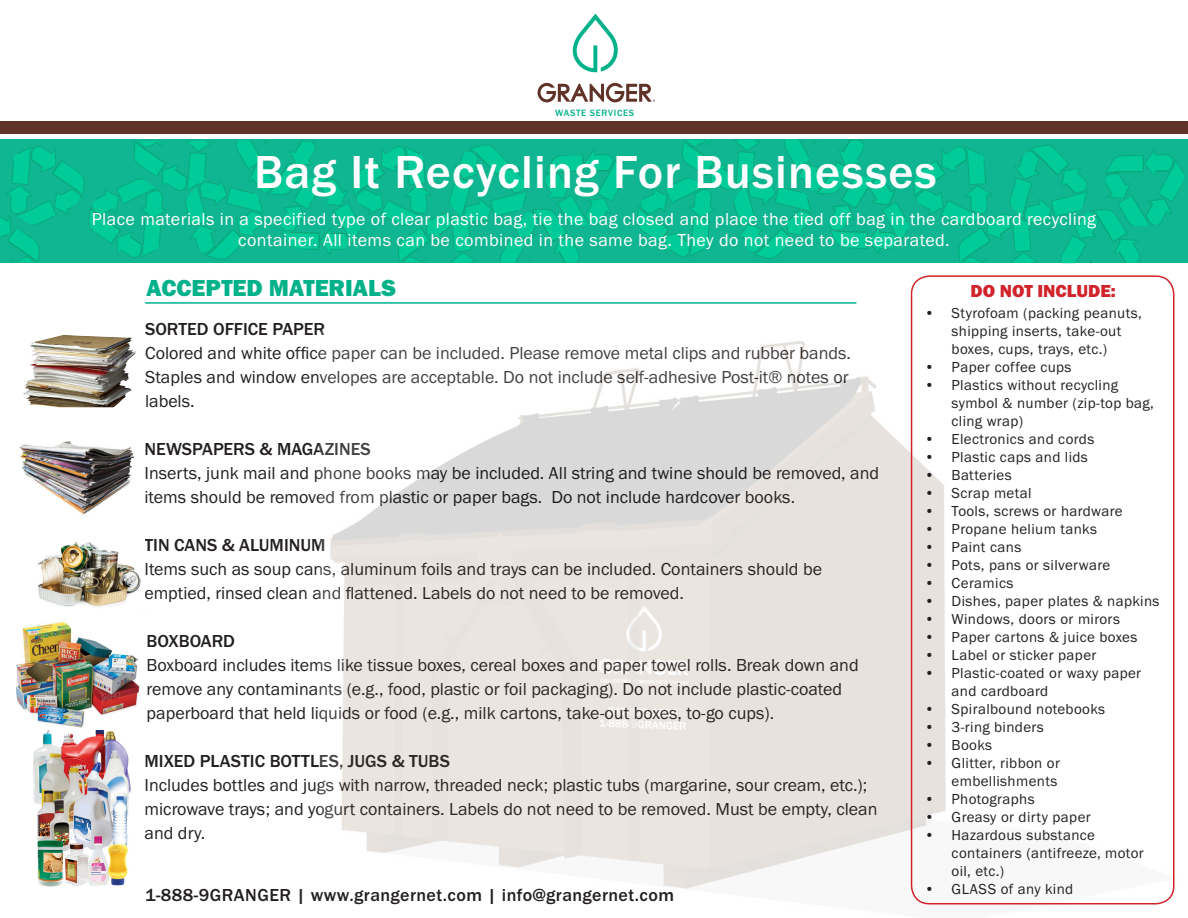
<style>
.page{position:relative;width:1188px;height:918px;background:#fff}
.page>*{position:absolute;margin:0;border:0;box-sizing:border-box;transform-origin:0 0}
.t1{font:500 48px "Franklin Gothic URW";letter-spacing:.025em;color:#fff}
.t2{font:24px "Franklin Gothic URW Hea";color:#00b18a}
.t3{font:18px/24px "Franklin Gothic URW Boo";color:#231f20}
.t4{font:18px/21.6px "Franklin Gothic URW Boo";letter-spacing:.025em;color:#fff;text-align:center}
.t5{font:500 18px "Franklin Gothic URW";color:#231f20}
.t6{font:500 18px "Franklin Gothic URW";letter-spacing:.025em;color:#231f20}
.t7{font:18px "Franklin Gothic URW Hea";color:#d1232a}
.t8{font:15px/18px "Franklin Gothic URW Boo";letter-spacing:.025em;color:#231f20}
.t9{font:500 9.45px "Franklin Gothic";letter-spacing:.075em;color:#00b18a}
</style>
<div class="page">
<img style="left:330px;top:332px;width:842px;height:573px">
<div style="left:911px;top:275px;width:264px;height:630px;border:2px solid #d1232a;border-radius:18px"></div>
<div style="left:0;top:139px;width:1188px;height:124px;background:#10b591"></div>
<img style="left:96px;top:186px;width:71px;height:72px">
<img style="left:185px;top:204px;width:78px;height:56px">
<img style="left:122px;top:141px;width:100px;height:63px">
<img style="left:222px;top:140px;width:94px;height:66px">
<img style="left:281px;top:177px;width:73px;height:78px">
<img style="left:341px;top:146px;width:90px;height:94px">
<img style="left:450px;top:144px;width:77px;height:55px">
<img style="left:386px;top:199px;width:100px;height:64px">
<img style="left:486px;top:197px;width:94px;height:66px">
<img style="left:545px;top:148px;width:79px;height:78px">
<img style="left:913px;top:146px;width:78px;height:72px">
<img style="left:991px;top:145px;width:97px;height:54px">
<img style="left:946px;top:199px;width:100px;height:64px">
<img style="left:1046px;top:198px;width:95px;height:65px">
<img style="left:1105px;top:149px;width:80px;height:77px">
<img style="left:637px;top:186px;width:78px;height:71px">
<img style="left:715px;top:203px;width:97px;height:56px">
<img style="left:670px;top:140px;width:100px;height:63px">
<img style="left:770px;top:139px;width:94px;height:66px">
<img style="left:829px;top:176px;width:79px;height:78px">
<div style="left:0;top:122px;width:1188px;height:12px;background:#5f3327"></div>
<svg style="left:572px;top:14px;width:46px;height:58px"></svg>
<svg style="left:538px;top:83px;width:117px;height:19px"></svg>
<hr style="left:145px;top:302px;width:711px;height:2px;background:#00b294">
<img style="left:19px;top:441px;width:116px;height:74px">
<img style="left:6px;top:146px;width:90px;height:88px">
<img style="left:0;top:205px;width:50px;height:57px">
<img style="left:29px;top:335px;width:35px;height:39px">
<img style="left:37px;top:542px;width:104px;height:65px">
<img style="left:33px;top:730px;width:98px;height:157px">
<img style="left:16px;top:622px;width:124px;height:106px">
<p class="t9" style="left:555px;top:107px;width:81px">WASTE SERVICES</p>
<p class="t1" style="left:254px;top:142px;width:684px">Bag It Recycling For Businesses</p>
<p class="t4" style="left:92px;top:208px;width:1006px">Place materials in a specified type of clear plastic bag, tie the bag closed and place the tied off bag in the cardboard recycling container. All items can be combined in the same bag. They do not need to be separated.</p>
<p class="t2" style="left:147px;top:272px;width:251px">ACCEPTED MATERIALS</p>
<p class="t8" style="left:925px;top:304px;width:219px;text-align:center">• Styrofoam (packing peanuts, shipping inserts, take-out<br>boxes, cups, trays, etc.)</p>
<p class="t8" style="left:925px;top:358px;width:148px">• Paper coffee cups</p>
<p class="t8" style="left:952px;top:376px;width:204px;text-indent:-27px">• Plastics without recycling symbol &amp; number (zip-top bag, cling wrap)</p>
<p class="t8" style="left:925px;top:430px;width:171px">• Electronics and cords</p>
<p class="t8" style="left:925px;top:448px;width:165px">• Plastic caps and lids</p>
<p class="t8" style="left:925px;top:466px;width:89px">• Batteries</p>
<p class="t8" style="left:925px;top:484px;width:108px">• Scrap metal</p>
<p class="t8" style="left:925px;top:502px;width:199px">• Tools, screws or hardware</p>
<p class="t8" style="left:925px;top:520px;width:174px">• Propane helium tanks</p>
<p class="t8" style="left:925px;top:538px;width:98px">• Paint cans</p>
<p class="t8" style="left:925px;top:556px;width:187px">• Pots, pans or silverware</p>
<p class="t8" style="left:925px;top:574px;width:90px">• Ceramics</p>
<p class="t8" style="left:925px;top:592px;width:236px">• Dishes, paper plates &amp; napkins</p>
<p class="t8" style="left:925px;top:610px;width:197px">• Windows, doors or mirors</p>
<p class="t8" style="left:925px;top:628px;width:214px">• Paper cartons &amp; juice boxes</p>
<p class="t8" style="left:925px;top:646px;width:173px">• Label or sticker paper</p>
<p class="t8" style="left:952px;top:664px;width:191px;text-indent:-27px">• Plastic-coated or waxy paper and cardboard</p>
<p class="t8" style="left:925px;top:700px;width:182px">• Spiralbound notebooks</p>
<p class="t8" style="left:925px;top:718px;width:121px">• 3-ring binders</p>
<p class="t8" style="left:925px;top:736px;width:69px">• Books</p>
<p class="t8" style="left:925px;top:754px;width:137px;text-align:right">• Glitter, ribbon or embellishments</p>
<p class="t8" style="left:925px;top:790px;width:112px">• Photographs</p>
<p class="t8" style="left:925px;top:808px;width:168px">• Greasy or dirty paper</p>
<p class="t8" style="left:952px;top:826px;width:194px;text-indent:-27px">• Hazardous substance containers (antifreeze, motor oil, etc.)</p>
<p class="t8" style="left:925px;top:880px;width:150px">• GLASS of any kind</p>
<p class="t7" style="left:971px;top:279px;width:147px">DO NOT INCLUDE:</p>
<p class="t5" style="left:145px;top:318px;width:182px">SORTED OFFICE PAPER</p>
<p class="t3" style="left:145px;top:341px;width:708px">Colored and white office paper can be included. Please remove metal clips and rubber bands.<br>Staples and window envelopes are acceptable. Do not include self-adhesive Post-it® notes or labels.</p>
<p class="t5" style="left:145px;top:438px;width:228px">NEWSPAPERS &amp; MAGAZINES</p>
<p class="t3" style="left:145px;top:461px;width:736px">Inserts, junk mail and phone books may be included. All string and twine should be removed, and items should be removed from plastic or paper bags. Do not include hardcover books.</p>
<p class="t5" style="left:145px;top:534px;width:183px">TIN CANS &amp; ALUMINUM</p>
<p class="t3" style="left:145px;top:557px;width:679px">Items such as soup cans, aluminum foils and trays can be included. Containers should be emptied, rinsed clean and flattened. Labels do not need to be removed.</p>
<p class="t5" style="left:147px;top:630px;width:90px">BOXBOARD</p>
<p class="t3" style="left:147px;top:653px;width:714px">Boxboard includes items like tissue boxes, cereal boxes and paper towel rolls. Break down and remove any contaminants (e.g., food, plastic or foil packaging). Do not include plastic-coated paperboard that held liquids or food (e.g., milk cartons, take-out boxes, to-go cups).</p>
<p class="t5" style="left:145px;top:750px;width:307px">MIXED PLASTIC BOTTLES, JUGS &amp; TUBS</p>
<p class="t3" style="left:145px;top:773px;width:734px">Includes bottles and jugs with narrow, threaded neck; plastic tubs (margarine, sour cream, etc.); microwave trays; and yogurt containers. Labels do not need to be removed. Must be empty, clean and dry.</p>
<p class="t6" style="left:145px;top:884px;width:530px">1-888-9GRANGER | www.grangernet.com | info@grangernet.com</p>
</div>
